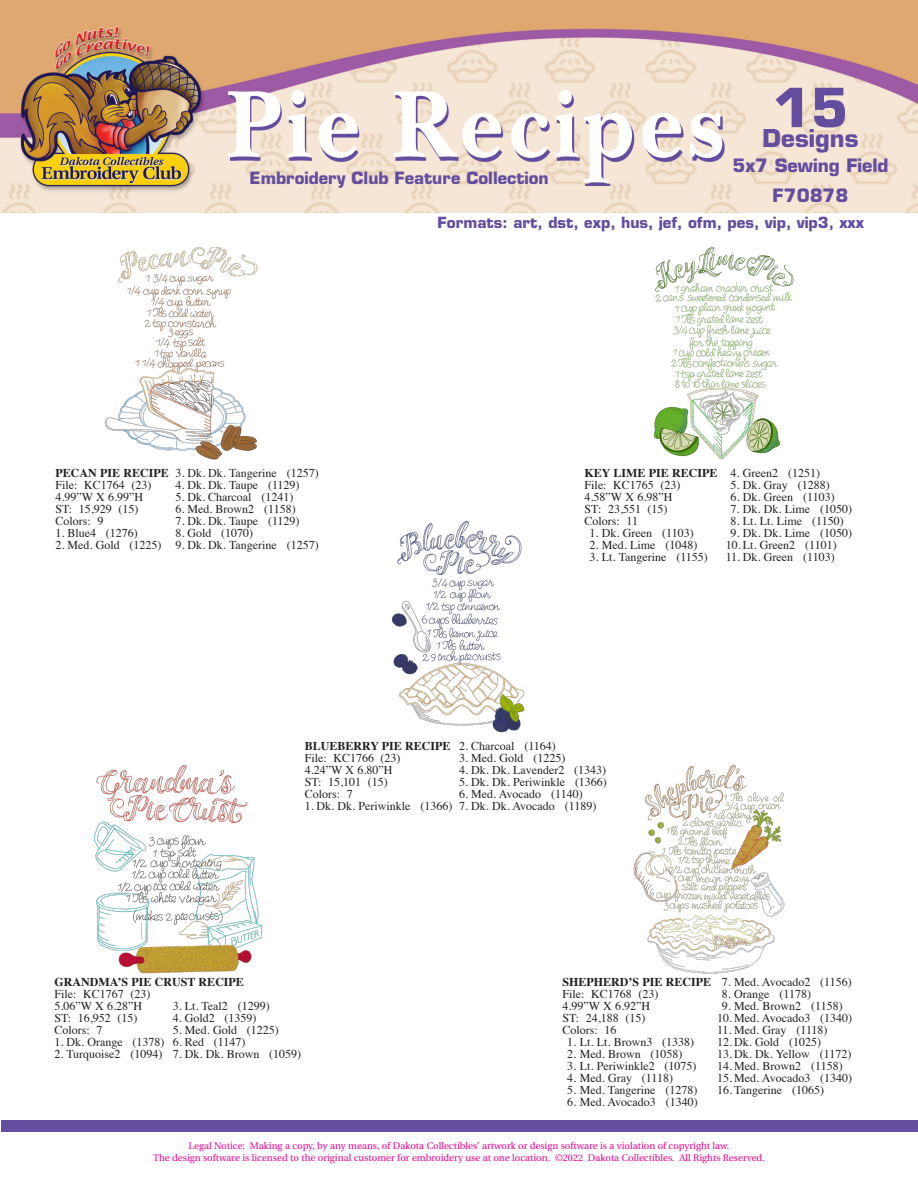
<style>
.page{position:relative;width:918px;height:1188px;background:#fff}
.page>*{position:absolute;margin:0;border:0;box-sizing:border-box;transform-origin:0 0}
.t1{font:700 99px "New Baskerville";letter-spacing:.05em;color:#fff;scale:.9 1}
.t2{font:700 52.5px "Eurostile";color:#634d9f}
.t3{font:700 24px "Eurostile";color:#634d9f}
.t4{font:700 18px/30.5px "Eurostile";color:#634d9f;text-align:center}
.t5{font:700 16.5px "Eurostile";color:#634d9f}
.t6{font:700 15px "Eurostile";color:#634d9f}
.Cat_Text_1_TAB_ID{font:12px "Times";color:#231f20}
.Cat_Text_2_TAB_ID{font:12px "Times";color:#231f20}
.Cat_Text_1_TAB_ID-2{font:700 12px "Times";color:#231f20}
.Cat_Text_2_TAB_ID-2{font:700 12px "Times";color:#231f20}
.t7{font:9.6px/12px "Utopia";color:#ed028c;text-align:center}
</style>
<div class="page">
<div style="left:1px;top:1120px;width:917px;height:12px;background:#634d9f"></div>
<img style="left:0;top:0;width:918px;height:213px">
<img style="left:391px;top:521px;width:134px;height:212px">
<img style="left:104px;top:246px;width:154px;height:214px">
<img style="left:94px;top:765px;width:169px;height:209px">
<img style="left:653px;top:246px;width:141px;height:214px">
<img style="left:633px;top:764px;width:152px;height:210px">
<svg style="left:230px;top:93px;width:494px;height:93px;background:#d0bfc4"></svg>
<h1 class="t1" style="left:227px;top:67px;width:554px">Pie Recipes</h1>
<h3 class="t5" style="left:250px;top:168px;width:301px">Embroidery Club Feature Collection</h3>
<h2 class="t2" style="left:773px;top:75px;width:77px">15</h2>
<h3 class="t3" style="left:763px;top:123px;width:97px">Designs</h3>
<h3 class="t4" style="left:733px;top:150px;width:158px">5x7 Sewing Field<br>F70878</h3>
<p class="Cat_Text_1_TAB_ID-2" style="left:56px;top:461px;width:115px">PECAN PIE RECIPE</p>
<p class="Cat_Text_1_TAB_ID" style="left:56px;top:473px;width:97px">File: KC1764 (23)</p>
<p class="Cat_Text_1_TAB_ID" style="left:56px;top:485px;width:89px">4.99”W X 6.99”H</p>
<p class="Cat_Text_1_TAB_ID" style="left:56px;top:497px;width:84px">ST: 15,929 (15)</p>
<p class="Cat_Text_1_TAB_ID" style="left:56px;top:509px;width:49px">Colors: 9</p>
<p class="Cat_Text_1_TAB_ID" style="left:56px;top:521px;width:84px">1. Blue4 (1276)</p>
<p class="Cat_Text_1_TAB_ID" style="left:56px;top:533px;width:108px">2. Med. Gold (1225)</p>
<p class="Cat_Text_1_TAB_ID" style="left:175px;top:461px;width:145px">3. Dk. Dk. Tangerine (1257)</p>
<p class="Cat_Text_1_TAB_ID" style="left:175px;top:473px;width:126px">4. Dk. Dk. Taupe (1129)</p>
<p class="Cat_Text_1_TAB_ID" style="left:175px;top:485px;width:120px">5. Dk. Charcoal (1241)</p>
<p class="Cat_Text_1_TAB_ID" style="left:175px;top:497px;width:122px">6. Med. Brown2 (1158)</p>
<p class="Cat_Text_1_TAB_ID" style="left:175px;top:509px;width:126px">7. Dk. Dk. Taupe (1129)</p>
<p class="Cat_Text_1_TAB_ID" style="left:175px;top:521px;width:79px">8. Gold (1070)</p>
<p class="Cat_Text_1_TAB_ID" style="left:175px;top:533px;width:145px">9. Dk. Dk. Tangerine (1257)</p>
<p class="t6" style="left:438px;top:213px;width:428px">Formats: art, dst, exp, hus, jef, ofm, pes, vip, vip3, xxx</p>
<p class="Cat_Text_2_TAB_ID-2" style="left:585px;top:461px;width:134px">KEY LIME PIE RECIPE</p>
<p class="Cat_Text_2_TAB_ID" style="left:585px;top:473px;width:97px">File: KC1765 (23)</p>
<p class="Cat_Text_2_TAB_ID" style="left:585px;top:485px;width:89px">4.58”W X 6.98”H</p>
<p class="Cat_Text_2_TAB_ID" style="left:585px;top:497px;width:84px">ST: 23,551 (15)</p>
<p class="Cat_Text_2_TAB_ID" style="left:585px;top:509px;width:55px">Colors: 11</p>
<p class="Cat_Text_2_TAB_ID" style="left:589px;top:521px;width:106px">1. Dk. Green (1103)</p>
<p class="Cat_Text_2_TAB_ID" style="left:589px;top:533px;width:109px">2. Med. Lime (1048)</p>
<p class="Cat_Text_2_TAB_ID" style="left:589px;top:545px;width:120px">3. Lt. Tangerine (1155)</p>
<p class="Cat_Text_1_TAB_ID" style="left:730px;top:461px;width:91px">4. Green2 (1251)</p>
<p class="Cat_Text_1_TAB_ID" style="left:730px;top:473px;width:101px">5. Dk. Gray (1288)</p>
<p class="Cat_Text_1_TAB_ID" style="left:730px;top:485px;width:106px">6. Dk. Green (1103)</p>
<p class="Cat_Text_1_TAB_ID" style="left:730px;top:497px;width:123px">7. Dk. Dk. Lime (1050)</p>
<p class="Cat_Text_1_TAB_ID" style="left:730px;top:509px;width:115px">8. Lt. Lt. Lime (1150)</p>
<p class="Cat_Text_1_TAB_ID" style="left:730px;top:521px;width:123px">9. Dk. Dk. Lime (1050)</p>
<p class="Cat_Text_1_TAB_ID" style="left:726px;top:533px;width:113px">10. Lt. Green2 (1101)</p>
<p class="Cat_Text_1_TAB_ID" style="left:726px;top:545px;width:111px">11. Dk. Green (1103)</p>
<p class="Cat_Text_1_TAB_ID-2" style="left:305px;top:734px;width:147px">BLUEBERRY PIE RECIPE</p>
<p class="Cat_Text_1_TAB_ID" style="left:305px;top:746px;width:97px">File: KC1766 (23)</p>
<p class="Cat_Text_1_TAB_ID" style="left:305px;top:758px;width:89px">4.24”W X 6.80”H</p>
<p class="Cat_Text_1_TAB_ID" style="left:305px;top:770px;width:84px">ST: 15,101 (15)</p>
<p class="Cat_Text_1_TAB_ID" style="left:305px;top:782px;width:49px">Colors: 7</p>
<p class="Cat_Text_1_TAB_ID" style="left:305px;top:794px;width:149px">1. Dk. Dk. Periwinkle (1366)</p>
<p class="Cat_Text_1_TAB_ID" style="left:459px;top:734px;width:98px">2. Charcoal (1164)</p>
<p class="Cat_Text_1_TAB_ID" style="left:459px;top:746px;width:108px">3. Med. Gold (1225)</p>
<p class="Cat_Text_1_TAB_ID" style="left:459px;top:758px;width:149px">4. Dk. Dk. Lavender2 (1343)</p>
<p class="Cat_Text_1_TAB_ID" style="left:459px;top:770px;width:149px">5. Dk. Dk. Periwinkle (1366)</p>
<p class="Cat_Text_1_TAB_ID" style="left:459px;top:782px;width:125px">6. Med. Avocado (1140)</p>
<p class="Cat_Text_1_TAB_ID" style="left:459px;top:794px;width:139px">7. Dk. Dk. Avocado (1189)</p>
<p class="Cat_Text_1_TAB_ID-2" style="left:55px;top:970px;width:191px">GRANDMA’S PIE CRUST RECIPE</p>
<p class="Cat_Text_1_TAB_ID" style="left:55px;top:982px;width:97px">File: KC1767 (23)</p>
<p class="Cat_Text_1_TAB_ID" style="left:55px;top:994px;width:89px">5.06”W X 6.28”H</p>
<p class="Cat_Text_1_TAB_ID" style="left:55px;top:1006px;width:84px">ST: 16,952 (15)</p>
<p class="Cat_Text_1_TAB_ID" style="left:55px;top:1018px;width:49px">Colors: 7</p>
<p class="Cat_Text_1_TAB_ID" style="left:55px;top:1030px;width:112px">1. Dk. Orange (1378)</p>
<p class="Cat_Text_1_TAB_ID" style="left:55px;top:1042px;width:110px">2. Turquoise2 (1094)</p>
<p class="Cat_Text_1_TAB_ID" style="left:173px;top:994px;width:99px">3. Lt. Teal2 (1299)</p>
<p class="Cat_Text_1_TAB_ID" style="left:173px;top:1006px;width:85px">4. Gold2 (1359)</p>
<p class="Cat_Text_1_TAB_ID" style="left:173px;top:1018px;width:108px">5. Med. Gold (1225)</p>
<p class="Cat_Text_1_TAB_ID" style="left:173px;top:1030px;width:74px">6. Red (1147)</p>
<p class="Cat_Text_1_TAB_ID" style="left:173px;top:1042px;width:130px">7. Dk. Dk. Brown (1059)</p>
<p class="Cat_Text_2_TAB_ID-2" style="left:562px;top:970px;width:150px">SHEPHERD’S PIE RECIPE</p>
<p class="Cat_Text_2_TAB_ID" style="left:562px;top:982px;width:97px">File: KC1768 (23)</p>
<p class="Cat_Text_2_TAB_ID" style="left:562px;top:994px;width:89px">4.99”W X 6.92”H</p>
<p class="Cat_Text_2_TAB_ID" style="left:562px;top:1006px;width:84px">ST: 24,188 (15)</p>
<p class="Cat_Text_2_TAB_ID" style="left:562px;top:1018px;width:55px">Colors: 16</p>
<p class="Cat_Text_2_TAB_ID" style="left:567px;top:1030px;width:128px">1. Lt. Lt. Brown3 (1338)</p>
<p class="Cat_Text_2_TAB_ID" style="left:567px;top:1042px;width:117px">2. Med. Brown (1058)</p>
<p class="Cat_Text_2_TAB_ID" style="left:567px;top:1054px;width:131px">3. Lt. Periwinkle2 (1075)</p>
<p class="Cat_Text_2_TAB_ID" style="left:567px;top:1066px;width:107px">4. Med. Gray (1118)</p>
<p class="Cat_Text_2_TAB_ID" style="left:567px;top:1078px;width:132px">5. Med. Tangerine (1278)</p>
<p class="Cat_Text_2_TAB_ID" style="left:567px;top:1090px;width:132px">6. Med. Avocado3 (1340)</p>
<p class="Cat_Text_1_TAB_ID" style="left:722px;top:970px;width:132px">7. Med. Avocado2 (1156)</p>
<p class="Cat_Text_1_TAB_ID" style="left:722px;top:982px;width:91px">8. Orange (1178)</p>
<p class="Cat_Text_1_TAB_ID" style="left:722px;top:994px;width:122px">9. Med. Brown2 (1158)</p>
<p class="Cat_Text_1_TAB_ID" style="left:717px;top:1006px;width:137px">10. Med. Avocado3 (1340)</p>
<p class="Cat_Text_1_TAB_ID" style="left:717px;top:1018px;width:112px">11. Med. Gray (1118)</p>
<p class="Cat_Text_1_TAB_ID" style="left:717px;top:1030px;width:106px">12. Dk. Gold (1025)</p>
<p class="Cat_Text_1_TAB_ID" style="left:717px;top:1042px;width:136px">13. Dk. Dk. Yellow (1172)</p>
<p class="Cat_Text_1_TAB_ID" style="left:717px;top:1054px;width:127px">14. Med. Brown2 (1158)</p>
<p class="Cat_Text_1_TAB_ID" style="left:717px;top:1066px;width:137px">15. Med. Avocado3 (1340)</p>
<p class="Cat_Text_1_TAB_ID" style="left:717px;top:1078px;width:108px">16. Tangerine (1065)</p>
<p class="t7" style="left:153px;top:1140px;width:613px">Legal Notice: Making a copy, by any means, of Dakota Collectibles’ artwork or design software is a violation of copyright law.<br>The design software is licensed to the original customer for embroidery use at one location. ©2022 Dakota Collectibles. All Rights Reserved.</p>
</div>
